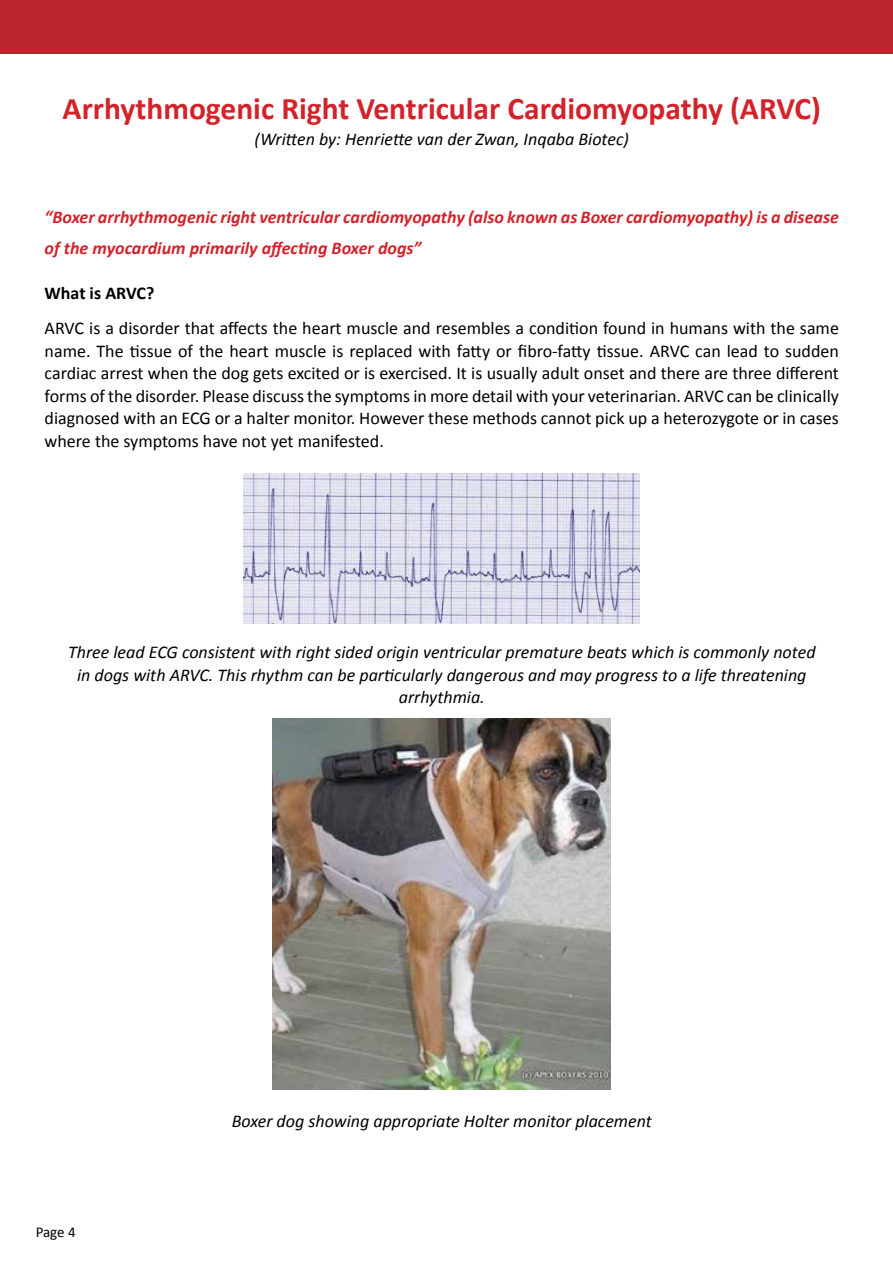
<style>
.page{position:relative;width:893px;height:1263px;background:#fff}
.page>*{position:absolute;margin:0;border:0;box-sizing:border-box;transform-origin:0 0}
.t1{font:700 31.5px "Calibri";color:#d2232a}
.t2{font:18px/22.5px "Calibri";color:#000;text-align:justify}
.t3{font:italic 18px/22.5px "Calibri";color:#000;text-align:center}
.t4{font:italic 700 18px/31.5px "Calibri";color:#d2232a}
.t5{font:700 18px "Calibri";color:#000}
.t6{font:15px "Calibri";color:#000}
</style>
<div class="page">
<div style="left:0;top:1px;width:893px;height:52px;background:#ba282e"></div>
<div style="left:0;top:0;width:893px;height:54px;border:2px solid #ba282e"></div>
<img style="left:244px;top:473px;width:396px;height:150px">
<img style="left:273px;top:719px;width:338px;height:371px">
<h1 class="t1" style="left:63px;top:89px;width:760px">Arrhythmogenic Right Ventricular Cardiomyopathy (ARVC)</h1>
<p class="t3" style="left:255px;top:126px;width:376px">(Written by: Henriette van der Zwan, Inqaba Biotec)</p>
<p class="t4" style="left:45px;top:200px;width:796px">“Boxer arrhythmogenic right ventricular cardiomyopathy (also known as Boxer cardiomyopathy) is a disease of the myocardium primarily affecting Boxer dogs”</p>
<p class="t5" style="left:45px;top:282px;width:111px">What is ARVC?</p>
<p class="t2" style="left:45px;top:316px;width:796px">ARVC is a disorder that affects the heart muscle and resembles a condition found in humans with the same name. The tissue of the heart muscle is replaced with fatty or fibro-fatty tissue. ARVC can lead to sudden cardiac arrest when the dog gets excited or is exercised. It is usually adult onset and there are three different forms of the disorder. Please discuss the symptoms in more detail with your veterinarian. ARVC can be clinically diagnosed with an ECG or a halter monitor. However these methods cannot pick up a heterozygote or in cases where the symptoms have not yet manifested.</p>
<p class="t3" style="left:68px;top:640px;width:749px">Three lead ECG consistent with right sided origin ventricular premature beats which is commonly noted in dogs with ARVC. This rhythm can be particularly dangerous and may progress to a life threatening arrhythmia.</p>
<p class="t6" style="left:36px;top:1223px;width:42px">Page 4</p>
<p class="t3" style="left:232px;top:1108px;width:422px">Boxer dog showing appropriate Holter monitor placement</p>
</div>
